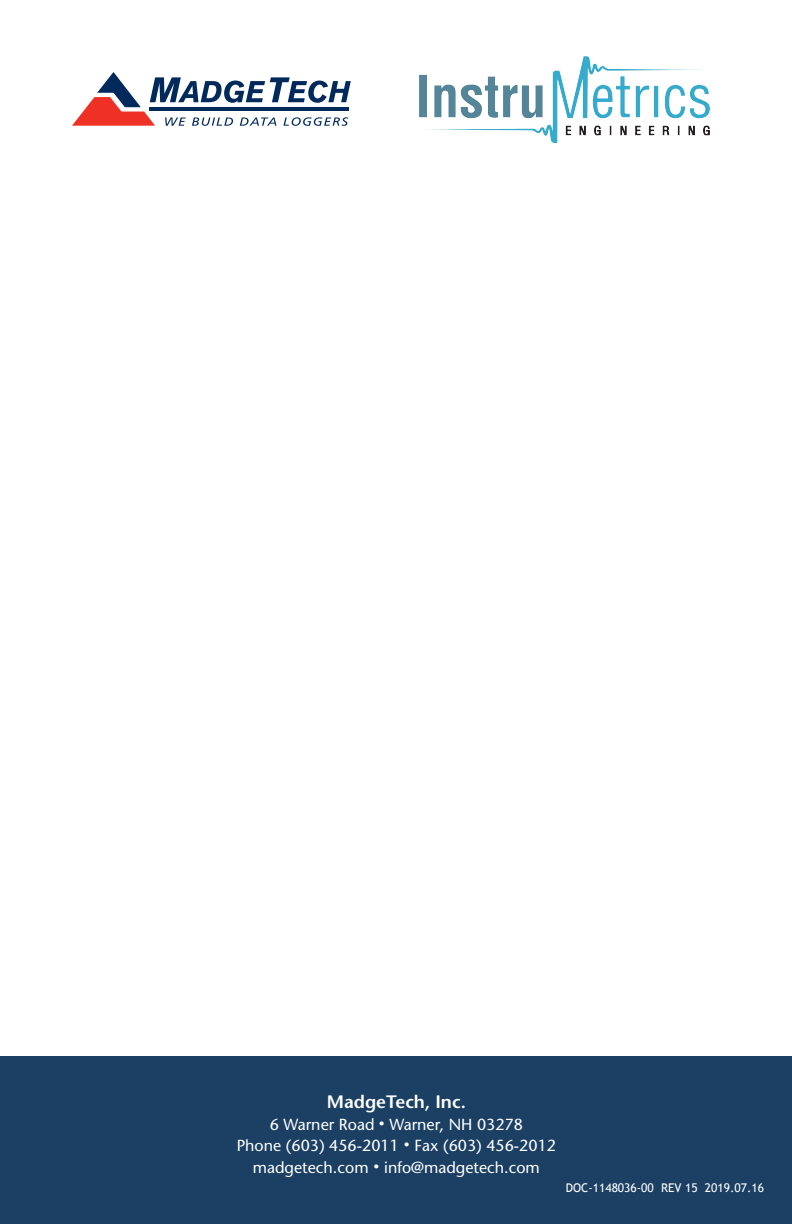
<style>
.page{position:relative;width:792px;height:1224px;background:#fff}
.page>*{position:absolute;margin:0;border:0;box-sizing:border-box;transform-origin:0 0}
.t1{font:600 18px "Stone Sans";color:#fff}
.t2{font:16px "Stone Sans";color:#fff}
.t3{font:12px "Trebuchet MS";color:#fff}
</style>
<div class="page">
<div style="left:0;top:1057px;width:792px;height:167px;background:#1b4063"></div>
<svg style="left:72px;top:72px;width:279px;height:54px"></svg>
<hr style="left:150px;top:107px;width:199px;height:4px;background:#00295c">
<img style="left:419px;top:57px;width:291px;height:86px">
<p class="t1" style="left:327px;top:1091px;width:140px">MadgeTech, Inc.</p>
<p class="t2" style="left:270px;top:1115px;width:255px">6 Warner Road ● Warner, NH 03278</p>
<p class="t2" style="left:237px;top:1136px;width:321px">Phone (603) 456-2011 ● Fax (603) 456-2012</p>
<p class="t2" style="left:253px;top:1158px;width:289px">madgetech.com ● info@madgetech.com</p>
<p class="t3" style="left:566px;top:1181px;width:200px">DOC-1148036-00 REV 15 2019.07.16</p>
</div>
